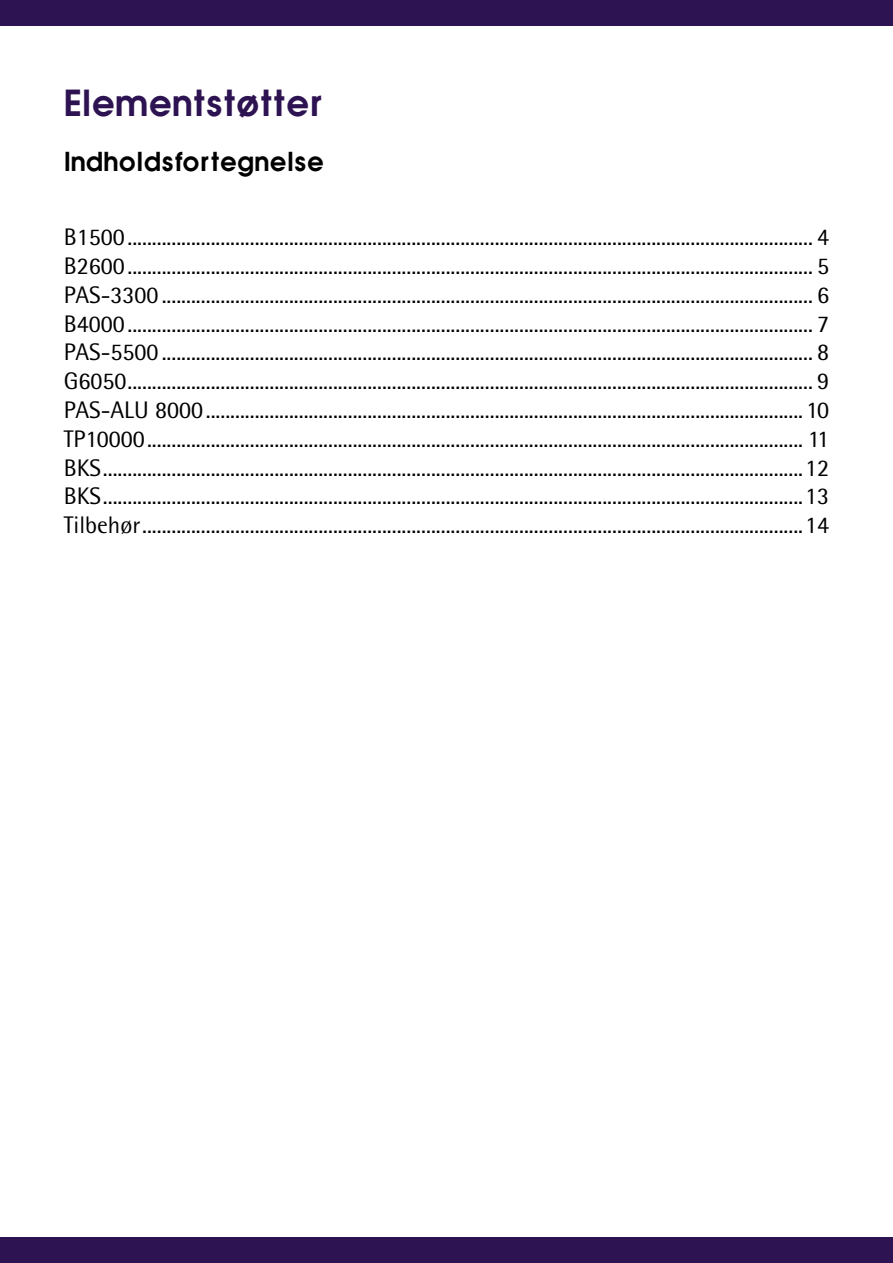
<style>
.page{position:relative;width:893px;height:1263px;background:#fff}
.page>*{position:absolute;margin:0;border:0;box-sizing:border-box;transform-origin:0 0}
.t1{font:33px "Avant Garde Demi";color:#2e1352}
.t2{font:24px/28.8px "Agfa Rotis Semisans";color:#000;text-align:justify}
.t3{font:24px "Avant Garde Demi";color:#000}
</style>
<div class="page">
<div style="left:0;top:0;width:893px;height:26px;background:#2e1352"></div>
<div style="left:0;top:1237px;width:893px;height:26px;background:#2e1352"></div>
<h1 class="t1" style="left:64px;top:80px;width:260px">Elementstøtter</h1>
<p class="t3" style="left:64px;top:145px;width:262px">Indholdsfortegnelse</p>
<p class="t2" style="left:64px;top:222px;width:767px">B1500............................................................................................................................................ 4<br>B2600............................................................................................................................................ 5<br>PAS-3300 ..................................................................................................................................... 6<br>B4000............................................................................................................................................ 7<br>PAS-5500 ..................................................................................................................................... 8<br>G6050............................................................................................................................................ 9<br>PAS-ALU 8000..........................................................................................................................10<br>TP10000...................................................................................................................................... 11<br>BKS...............................................................................................................................................12<br>BKS...............................................................................................................................................13<br>Tilbehør.......................................................................................................................................14</p>
</div>
